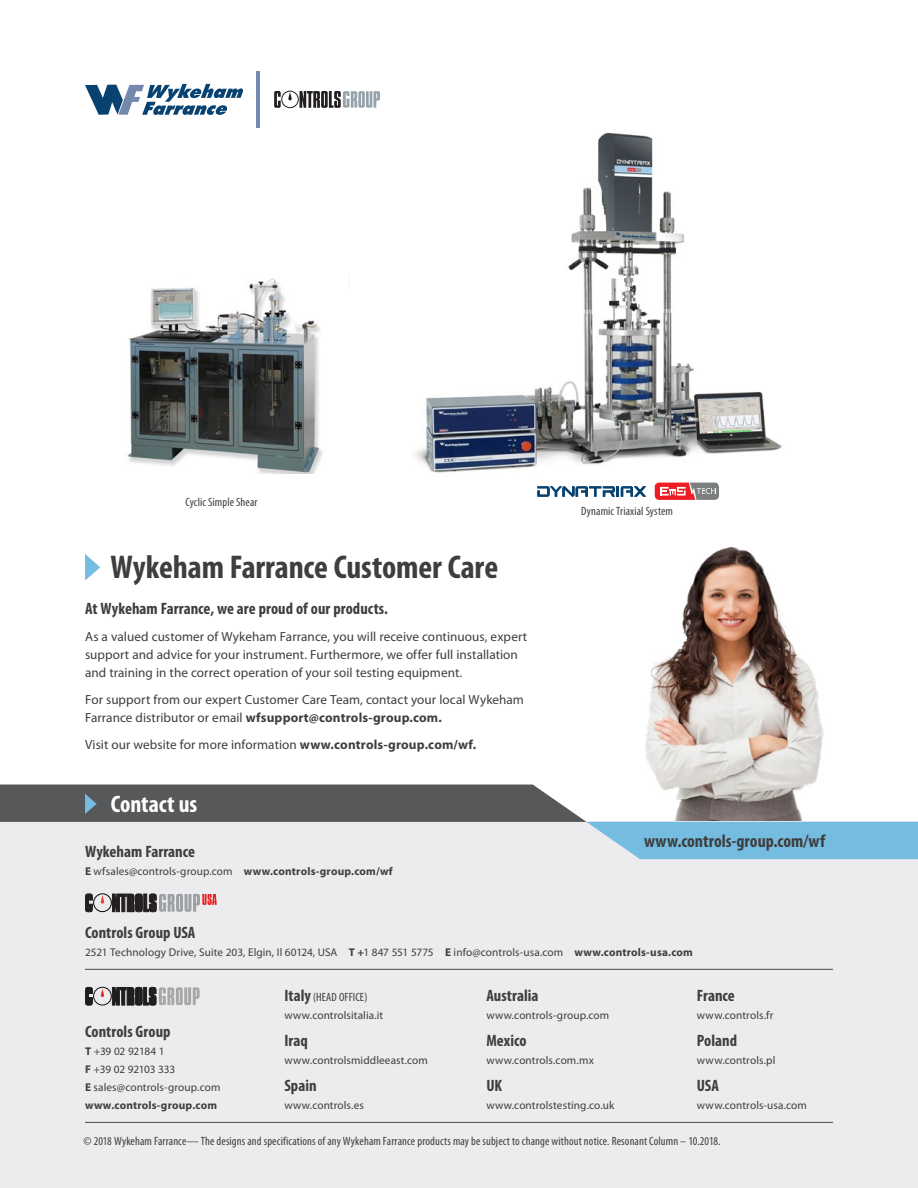
<style>
.page{position:relative;width:918px;height:1188px;background:#fff}
.page>*{position:absolute;margin:0;border:0;box-sizing:border-box;transform-origin:0 0}
.Heading_2{font:700 condensed 33px "Myriad Pro";letter-spacing:-.005em;color:#3e3e3f}
.Headings_3{font:700 condensed 24px "Myriad Pro";color:#fff}
.Headings_3-2{font:700 condensed 18px "Myriad Pro";color:#3e3e3f}
.Intro_copy{font:700 condensed 16.5px "Myriad Pro";letter-spacing:.005em;color:#3e3e3f}
.Contact_details_subh{font:700 condensed 16.5px "Myriad Pro";color:#3e3e3f}
.body_copy{font:13.2px/18px "Myriad Pro";letter-spacing:.005em;color:#3e3e3f}
.Contact_details_subh-2{font:condensed 12px "Myriad Pro";letter-spacing:.01em;color:#3e3e3f}
.Contact_details{font:11.25px/18px "Myriad Pro";letter-spacing:.01em;color:#3e3e3f}
.Contact_details-2{font:700 11.25px "Myriad Pro";letter-spacing:.015em;color:#3e3e3f}
.s1{font-weight:700}
.s2{font-weight:400}
.s3{font-weight:700;font-size:16.5px}
</style>
<div class="page">
<img style="left:645px;top:546px;width:179px;height:239px">
<div style="left:0;top:822px;width:918px;height:366px;background:#ececee"></div>
<svg style="left:85px;top:554px;width:15px;height:27px"></svg>
<svg style="left:0;top:785px;width:918px;height:74px"></svg>
<hr style="left:85px;top:969px;width:748px;height:1px;background:#57585a">
<hr style="left:85px;top:1122px;width:748px;height:1px;background:#57585a">
<svg style="left:86px;top:987px;width:6px;height:18px"></svg>
<svg style="left:112px;top:987px;width:88px;height:18px;background:#7a7a7a"></svg>
<div style="left:93px;top:987px;width:19px;height:18px;border:1px solid #12100b;border-radius:50%"></div>
<svg style="left:101px;top:989px;width:3px;height:8px"></svg>
<svg style="left:85px;top:894px;width:7px;height:18px"></svg>
<div style="left:93px;top:893px;width:19px;height:19px;border:1px solid #040503;border-radius:50%"></div>
<svg style="left:101px;top:895px;width:3px;height:9px"></svg>
<svg style="left:112px;top:894px;width:105px;height:18px"></svg>
<svg style="left:85px;top:84px;width:158px;height:31px"></svg>
<div style="left:281px;top:91px;width:18px;height:17px;border:1px solid #231f20;border-radius:50%"></div>
<svg style="left:288px;top:92px;width:4px;height:8px"></svg>
<svg style="left:274px;top:91px;width:7px;height:17px"></svg>
<svg style="left:300px;top:91px;width:80px;height:17px"></svg>
<hr style="left:257px;top:71px;width:3px;height:57px;background:#738aae">
<img style="left:415px;top:132px;width:367px;height:341px">
<img style="left:127px;top:279px;width:196px;height:194px">
<svg style="left:537px;top:486px;width:109px;height:11px"></svg>
<svg style="left:655px;top:483px;width:64px;height:17px"></svg>
<p class="Contact_details_subh-2" style="left:186px;top:495px;width:74px">Cyclic Simple Shear</p>
<p class="Heading_2" style="left:110px;top:548px;width:389px">Wykeham Farrance Customer Care</p>
<p class="Intro_copy" style="left:85px;top:599px;width:305px">At Wykeham Farrance, we are proud of our products.</p>
<p class="body_copy" style="left:85px;top:627px;width:444px">As a valued customer of Wykeham Farrance, you will receive continuous, expert support and advice for your instrument. Furthermore, we offer full installation and training in the correct operation of your soil testing equipment.</p>
<p class="body_copy" style="left:85px;top:690px;width:440px">For support from our expert Customer Care Team, contact your local Wykeham<br>Farrance distributor or email <span class="s1">wfsupport@controls-group.com.</span></p>
<p class="body_copy" style="left:85px;top:735px;width:393px">Visit our website for more information <span class="s1">www.controls-group.com/wf.</span></p>
<p class="Headings_3" style="left:111px;top:790px;width:88px">Contact us</p>
<p class="Intro_copy" style="left:85px;top:842px;width:112px">Wykeham Farrance</p>
<p class="Contact_details-2" style="left:85px;top:864px;width:309px">E <span class="s2">wfsales@controls-group.com</span> www.controls-group.com/wf</p>
<p class="Contact_details_subh-2" style="left:581px;top:504px;width:93px">Dynamic Triaxial System</p>
<p class="Headings_3-2" style="left:644px;top:831px;width:183px">www.controls-group.com/wf</p>
<p class="Intro_copy" style="left:85px;top:923px;width:112px">Controls Group USA</p>
<p class="Contact_details" style="left:85px;top:943px;width:609px">2521 Technology Drive, Suite 203, Elgin, Il 60124, USA <span class="s1">T +</span>1 847 551 5775 <span class="s1">E</span> info@controls-usa.com <span class="s1">www.controls-usa.com</span></p>
<p class="Intro_copy" style="left:85px;top:1022px;width:87px">Controls Group</p>
<p class="Contact_details" style="left:85px;top:1042px;width:137px"><span class="s1">T</span> +39 02 92184 1<br><span class="s1">F</span> +39 02 92103 333<br><span class="s1">E</span> sales@controls-group.com <span class="s1">www.controls-group.com</span></p>
<p class="Contact_details_subh-2" style="left:284px;top:990px;width:84px"><span class="s3">Italy</span> (HEAD OFFICE)</p>
<p class="Contact_details" style="left:284px;top:1006px;width:100px">www.controlsitalia.it</p>
<p class="Contact_details_subh" style="left:486px;top:986px;width:54px">Australia</p>
<p class="Contact_details" style="left:486px;top:1006px;width:124px">www.controls-group.com</p>
<p class="Contact_details_subh" style="left:284px;top:1031px;width:25px">Iraq</p>
<p class="Contact_details" style="left:284px;top:1051px;width:145px">www.controlsmiddleeast.com</p>
<p class="Contact_details_subh" style="left:486px;top:1031px;width:42px">Mexico</p>
<p class="Contact_details" style="left:486px;top:1051px;width:109px">www.controls.com.mx</p>
<p class="Contact_details_subh" style="left:284px;top:1076px;width:34px">Spain</p>
<p class="Contact_details" style="left:284px;top:1096px;width:81px">www.controls.es</p>
<p class="Contact_details_subh" style="left:486px;top:1076px;width:17px">UK</p>
<p class="Contact_details" style="left:486px;top:1096px;width:129px">www.controlstesting.co.uk</p>
<p class="Contact_details_subh" style="left:697px;top:986px;width:39px">France</p>
<p class="Contact_details" style="left:697px;top:1006px;width:78px">www.controls.fr</p>
<p class="Contact_details_subh" style="left:697px;top:1031px;width:42px">Poland</p>
<p class="Contact_details" style="left:697px;top:1051px;width:80px">www.controls.pl</p>
<p class="Contact_details_subh" style="left:697px;top:1076px;width:24px">USA</p>
<p class="Contact_details" style="left:697px;top:1096px;width:112px">www.controls-usa.com</p>
<p class="Contact_details_subh-2" style="left:84px;top:1134px;width:639px">© 2018 Wykeham Farrance— The designs and specifications of any Wykeham Farrance products may be subject to change without notice. Resonant Column – 10.2018.</p>
</div>
